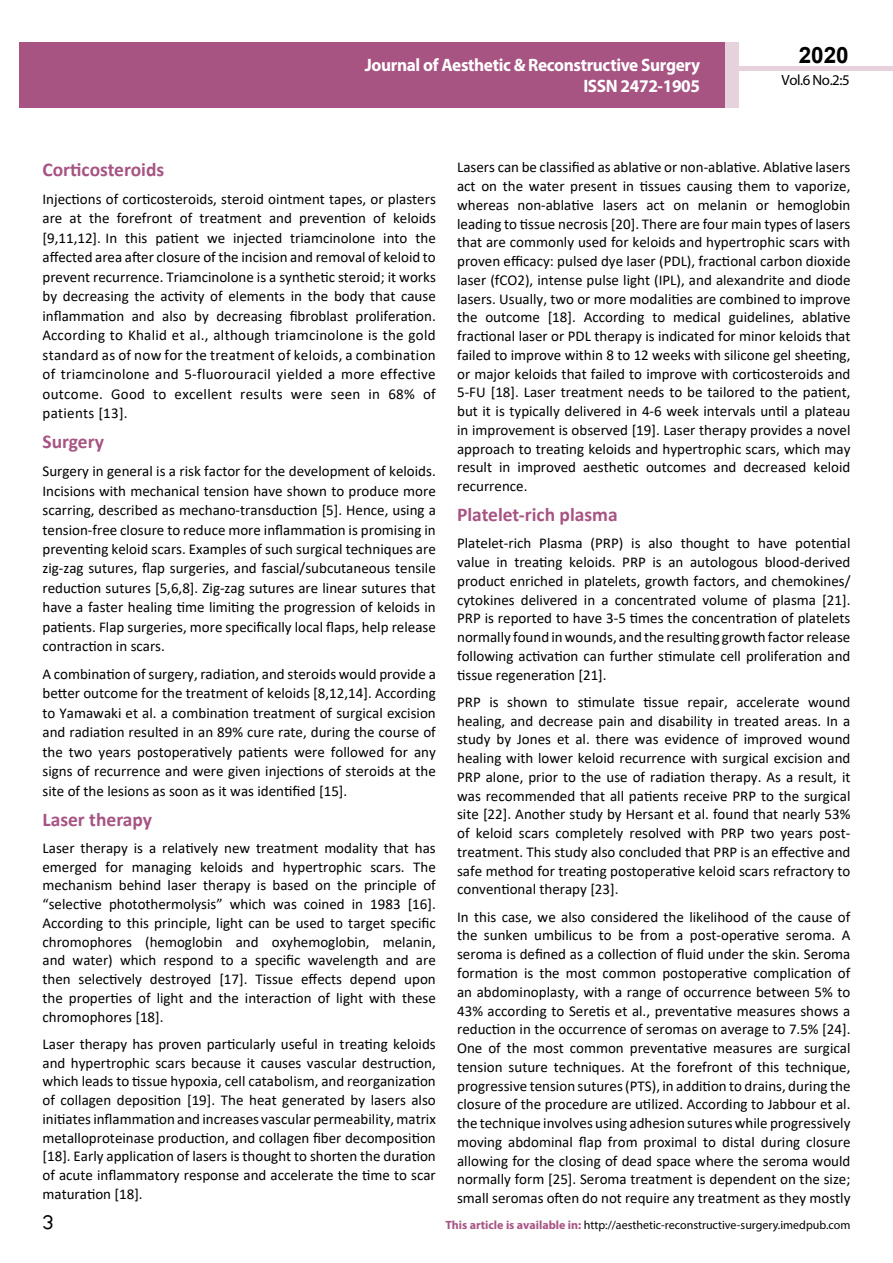
<style>
.page{position:relative;width:893px;height:1263px;background:#fff}
.page>*{position:absolute;margin:0;border:0;box-sizing:border-box;transform-origin:0 0}
.t1{font:25.5px "Tunga";color:#000}
.t2{font:700 22.5px "Arial";color:#000}
.t3{font:700 19.5px "Calibri";color:#a75483}
.t4{font:700 18px/21.6px "Myriad Pro";letter-spacing:-.02em;color:#fff;text-align:right;scale:.96 1}
.t5{font:15px/18.8px "Calibri";color:#000;text-align:justify}
.t6{font:14.85px "Myriad Pro";color:#000}
.t7{font:12px "Myriad Pro";color:#000}
.s1{font-weight:700;color:#a75483}
</style>
<div class="page">
<div style="left:722px;top:66px;width:171px;height:5px;background:#e6d1dd"></div>
<div style="left:723px;top:42px;width:15px;height:66px;background:#e6d2dd"></div>
<div style="left:19px;top:42px;width:706px;height:66px;background:#a75483"></div>
<p class="t4" style="left:365px;top:53px;width:351px">Journal of Aesthetic &amp; Reconstructive Surgery<br>ISSN 2472-1905</p>
<h2 class="t2" style="left:799px;top:39px;width:52px">2020</h2>
<p class="t6" style="left:781px;top:71px;width:70px">Vol.6 No.2:5</p>
<h3 class="t3" style="left:43px;top:156px;width:123px">Corticosteroids</h3>
<p class="t5" style="left:43px;top:189px;width:395px;line-height:19.5px">Injections of corticosteroids, steroid ointment tapes, or plasters are at the forefront of treatment and prevention of keloids [9,11,12]. In this patient we injected triamcinolone into the affected area after closure of the incision and removal of keloid to prevent recurrence. Triamcinolone is a synthetic steroid; it works by decreasing the activity of elements in the body that cause inflammation and also by decreasing fibroblast proliferation.<br>According to Khalid et al., although triamcinolone is the gold standard as of now for the treatment of keloids, a combination of triamcinolone and 5-fluorouracil yielded a more effective outcome. Good to excellent results were seen in 68% of patients [13].</p>
<h3 class="t3" style="left:43px;top:428px;width:63px">Surgery</h3>
<p class="t5" style="left:43px;top:461px;width:395px;line-height:19.4px">Surgery in general is a risk factor for the development of keloids.<br>Incisions with mechanical tension have shown to produce more scarring, described as mechano-transduction [5]. Hence, using a tension-free closure to reduce more inflammation is promising in preventing keloid scars. Examples of such surgical techniques are zig-zag sutures, flap surgeries, and fascial/subcutaneous tensile reduction sutures [5,6,8]. Zig-zag sutures are linear sutures that have a faster healing time limiting the progression of keloids in patients. Flap surgeries, more specifically local flaps, help release contraction in scars.</p>
<p class="t5" style="left:43px;top:664px;width:395px;line-height:19.5px">A combination of surgery, radiation, and steroids would provide a better outcome for the treatment of keloids [8,12,14]. According to Yamawaki et al. a combination treatment of surgical excision and radiation resulted in an 89% cure rate, during the course of the two years postoperatively patients were followed for any signs of recurrence and were given injections of steroids at the site of the lesions as soon as it was identified [15].</p>
<h3 class="t3" style="left:43px;top:805px;width:111px">Laser therapy</h3>
<p class="t5" style="left:43px;top:838px;width:395px">Laser therapy is a relatively new treatment modality that has emerged for managing keloids and hypertrophic scars. The mechanism behind laser therapy is based on the principle of “selective photothermolysis” which was coined in 1983 [16].<br>According to this principle, light can be used to target specific chromophores (hemoglobin and oxyhemoglobin, melanin, and water) which respond to a specific wavelength and are then selectively destroyed [17]. Tissue effects depend upon the properties of light and the interaction of light with these chromophores [18].</p>
<p class="t5" style="left:43px;top:1034px;width:395px">Laser therapy has proven particularly useful in treating keloids and hypertrophic scars because it causes vascular destruction, which leads to tissue hypoxia, cell catabolism, and reorganization of collagen deposition [19]. The heat generated by lasers also initiates inflammation and increases vascular permeability, matrix metalloproteinase production, and collagen fiber decomposition [18]. Early application of lasers is thought to shorten the duration of acute inflammatory response and accelerate the time to scar maturation [18].</p>
<p class="t5" style="left:457px;top:158px;width:395px">Lasers can be classified as ablative or non-ablative. Ablative lasers act on the water present in tissues causing them to vaporize, whereas non-ablative lasers act on melanin or hemoglobin leading to tissue necrosis [20]. There are four main types of lasers that are commonly used for keloids and hypertrophic scars with proven efficacy: pulsed dye laser (PDL), fractional carbon dioxide laser (fCO2), intense pulse light (IPL), and alexandrite and diode lasers. Usually, two or more modalities are combined to improve the outcome [18]. According to medical guidelines, ablative fractional laser or PDL therapy is indicated for minor keloids that failed to improve within 8 to 12 weeks with silicone gel sheeting, or major keloids that failed to improve with corticosteroids and 5-FU [18]. Laser treatment needs to be tailored to the patient, but it is typically delivered in 4-6 week intervals until a plateau in improvement is observed [19]. Laser therapy provides a novel approach to treating keloids and hypertrophic scars, which may result in improved aesthetic outcomes and decreased keloid recurrence.</p>
<h3 class="t3" style="left:457px;top:501px;width:162px">Platelet-rich plasma</h3>
<p class="t5" style="left:457px;top:534px;width:395px">Platelet-rich Plasma (PRP) is also thought to have potential value in treating keloids. PRP is an autologous blood-derived product enriched in platelets, growth factors, and chemokines/ cytokines delivered in a concentrated volume of plasma [21].<br>PRP is reported to have 3-5 times the concentration of platelets normally found in wounds, and the resulting growth factor release following activation can further stimulate cell proliferation and tissue regeneration [21].</p>
<p class="t5" style="left:457px;top:692px;width:395px">PRP is shown to stimulate tissue repair, accelerate wound healing, and decrease pain and disability in treated areas. In a study by Jones et al. there was evidence of improved wound healing with lower keloid recurrence with surgical excision and PRP alone, prior to the use of radiation therapy. As a result, it was recommended that all patients receive PRP to the surgical site [22]. Another study by Hersant et al. found that nearly 53% of keloid scars completely resolved with PRP two years post&shy;treatment. This study also concluded that PRP is an effective and safe method for treating postoperative keloid scars refractory to conventional therapy [23].</p>
<p class="t5" style="left:457px;top:907px;width:395px">In this case, we also considered the likelihood of the cause of the sunken umbilicus to be from a post-operative seroma. A seroma is defined as a collection of fluid under the skin. Seroma formation is the most common postoperative complication of an abdominoplasty, with a range of occurrence between 5% to 43% according to Seretis et al., preventative measures shows a reduction in the occurrence of seromas on average to 7.5% [24].<br>One of the most common preventative measures are surgical tension suture techniques. At the forefront of this technique, progressive tension sutures (PTS), in addition to drains, during the closure of the procedure are utilized. According to Jabbour et al. the technique involves using adhesion sutures while progressively moving abdominal flap from proximal to distal during closure allowing for the closing of dead space where the seroma would normally form [25]. Seroma treatment is dependent on the size; small seromas often do not require any treatment as they mostly</p>
<h1 class="t1" style="left:42px;top:1205px;width:13px">3</h1>
<p class="t7" style="left:445px;top:1218px;width:407px"><span class="s1">This article is available in:</span> http://aesthetic-reconstructive-surgery.imedpub.com</p>
</div>
